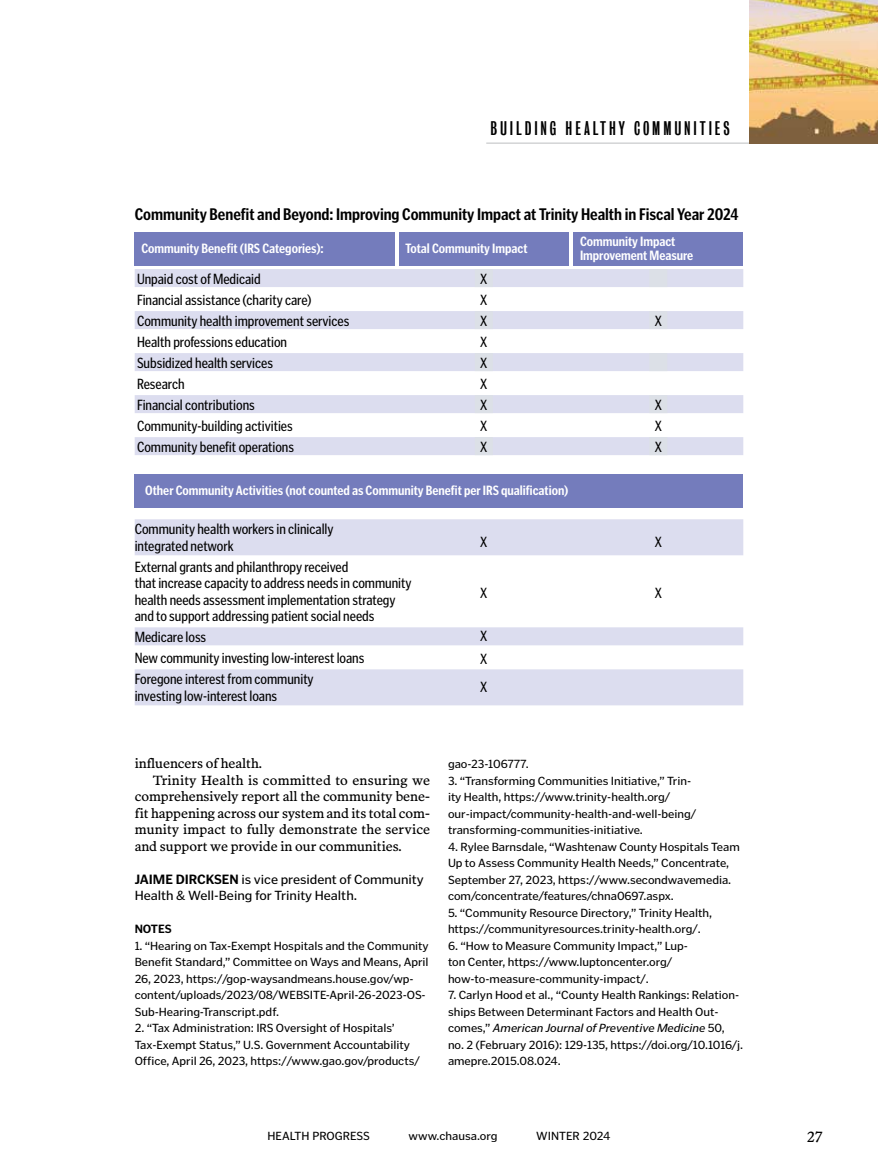
<style>
.page{position:relative;width:878px;height:1175px;background:#fff}
.page>*{position:absolute;margin:0;border:0;box-sizing:border-box;transform-origin:0 0}
.t1{font:18px "Bureau Grot Comp";letter-spacing:.16em;color:#000}
.t2{font:700 16.8px "Poynter Gothic Text Cond";color:#000}
.t3{font:15px/21px "Poynter Gothic Text Cond";color:#000}
.t4{font:15px "Poynter OS Text Three L";color:#000}
.t5{font:13.5px "Poynter OS Text Three L";letter-spacing:-.005em;color:#000}
.t6{font:700 13.5px/14.2px "Poynter Gothic Text Cond";color:#fff}
.t7{font:13.5px/16.5px "Poynter Gothic Text";letter-spacing:-.005em;color:#000}
.t8{font:13.5px "Poynter OS Text Three L";letter-spacing:.015em;color:#000}
.t9{font:12px/16.5px "Poynter Gothic Text";letter-spacing:-.005em;color:#000}
.t10{font:700 12px "Poynter Gothic Text";letter-spacing:-.005em;color:#000}
.s1{font-weight:700}
.s2{font-style:italic}
</style>
<div class="page">
<hr style="left:486px;top:143px;width:392px;height:1px;background:#bcbec0">
<img style="left:749px;top:0;width:129px;height:143px">
<div style="left:135px;top:232px;width:260px;height:34px;background:#747cbc"></div>
<div style="left:135px;top:474px;width:608px;height:33px;background:#747cbc"></div>
<div style="left:399px;top:232px;width:169px;height:34px;background:#747cbc"></div>
<div style="left:573px;top:232px;width:170px;height:34px;background:#747cbc"></div>
<div style="left:135px;top:269px;width:608px;height:18px;background:#dcddef"></div>
<div style="left:135px;top:311px;width:608px;height:18px;background:#dcddef"></div>
<div style="left:135px;top:353px;width:608px;height:18px;background:#dcddef"></div>
<div style="left:135px;top:395px;width:608px;height:18px;background:#dcddef"></div>
<div style="left:135px;top:437px;width:608px;height:18px;background:#dcddef"></div>
<div style="left:135px;top:519px;width:608px;height:36px;background:#dcddef"></div>
<div style="left:135px;top:627px;width:608px;height:18px;background:#dcddef"></div>
<div style="left:135px;top:669px;width:608px;height:36px;background:#dcddef"></div>
<div style="left:475px;top:269px;width:18px;height:18px;background:#dce0e7"></div>
<div style="left:475px;top:311px;width:18px;height:18px;background:#dce0e7"></div>
<div style="left:475px;top:353px;width:18px;height:18px;background:#dce0e7"></div>
<div style="left:475px;top:395px;width:18px;height:18px;background:#dce0e7"></div>
<div style="left:475px;top:437px;width:18px;height:18px;background:#dce0e7"></div>
<div style="left:649px;top:269px;width:18px;height:18px;background:#dce0e7"></div>
<div style="left:649px;top:311px;width:18px;height:18px;background:#dce0e7"></div>
<div style="left:649px;top:353px;width:18px;height:18px;background:#dce0e7"></div>
<div style="left:649px;top:395px;width:18px;height:18px;background:#dce0e7"></div>
<div style="left:649px;top:437px;width:18px;height:18px;background:#dce0e7"></div>
<h1 class="t1" style="left:490px;top:118px;width:241px">BUILDING HEALTHY COMMUNITIES</h1>
<h2 class="t2" style="left:135px;top:204px;width:605px">Community Benefit and Beyond: Improving Community Impact at Trinity Health in Fiscal Year 2024</h2>
<p class="t6" style="left:141px;top:241px;width:184px">Community Benefit (IRS Categories):</p>
<p class="t3" style="left:137px;top:268px;width:214px">Unpaid cost of Medicaid<br>Financial assistance (charity care)<br>Community health improvement services<br>Health professions education<br>Subsidized health services<br>Research<br>Financial contributions<br>Community-building activities<br>Community benefit operations</p>
<p class="t6" style="left:405px;top:242px;width:124px">Total Community Impact</p>
<p class="t6" style="left:580px;top:234px;width:115px">Community Impact<br>Improvement Measure</p>
<p class="t3" style="left:480px;top:268px;width:9px;text-align:justify">X X X X X X X X X</p>
<p class="t3" style="left:654px;top:310px;width:9px">X</p>
<p class="t3" style="left:654px;top:394px;width:9px;text-align:justify">X X X</p>
<p class="t6" style="left:145px;top:484px;width:425px">Other Community Activities (not counted as Community Benefit per IRS qualification)</p>
<p class="t3" style="left:135px;top:521px;width:200px;line-height:16.5px">Community health workers in clinically integrated network</p>
<p class="t3" style="left:135px;top:558px;width:278px;line-height:16.5px">External grants and philanthropy received<br>that increase capacity to address needs in community health needs assessment implementation strategy and to support addressing patient social needs</p>
<p class="t3" style="left:135px;top:627px;width:231px">Medicare loss<br>New community investing low-interest loans<br>Foregone interest from community</p>
<p class="t3" style="left:135px;top:685px;width:144px">investing low-interest loans</p>
<p class="t3" style="left:480px;top:531px;width:9px">X</p>
<p class="t3" style="left:480px;top:582px;width:9px">X</p>
<p class="t3" style="left:480px;top:625px;width:9px;line-height:22.5px">X<br>X</p>
<p class="t3" style="left:480px;top:676px;width:9px">X</p>
<p class="t3" style="left:654px;top:531px;width:9px">X</p>
<p class="t3" style="left:654px;top:582px;width:9px">X</p>
<p class="t5" style="left:135px;top:755px;width:129px">influencers of health.</p>
<p class="t8" style="left:153px;top:772px;width:279px">Trinity Health is committed to ensuring we</p>
<p class="t5" style="left:135px;top:788px;width:296px">comprehensively report all the community bene-</p>
<p class="t5" style="left:135px;top:805px;width:296px">fit happening across our system and its total com-</p>
<p class="t5" style="left:135px;top:821px;width:297px">munity impact to fully demonstrate the service</p>
<p class="t5" style="left:135px;top:838px;width:268px">and support we provide in our communities.</p>
<p class="t7" style="left:135px;top:871px;width:290px"><span class="s1">JAIME DIRCKSEN</span> is vice president of Community<br>Health &amp; Well-Being for Trinity Health.</p>
<p class="t10" style="left:135px;top:922px;width:38px">NOTES</p>
<p class="t9" style="left:135px;top:937px;width:295px">1. “Hearing on Tax-Exempt Hospitals and the Community Benefit Standard,” Committee on Ways and Means, April 26, 2023, https://gop-waysandmeans.house.gov/wp&shy;content/uploads/2023/08/WEBSITE-April-26-2023-OS-Sub-Hearing-Transcript.pdf.</p>
<p class="t9" style="left:135px;top:1020px;width:287px">2. “Tax Administration: IRS Oversight of Hospitals’<br>Tax-Exempt Status,” U.S. Government Accountability<br>Office, April 26, 2023, https://www.gao.gov/products/</p>
<p class="t9" style="left:448px;top:756px;width:82px">gao-23-106777.</p>
<p class="t9" style="left:448px;top:772px;width:250px">3. “Transforming Communities Initiative,” Trin&shy;ity Health, https://www.trinity-health.org/ our-impact/community-health-and-well-being/ transforming-communities-initiative.</p>
<p class="t9" style="left:448px;top:838px;width:293px">4. Rylee Barnsdale, “Washtenaw County Hospitals Team Up to Assess Community Health Needs,” Concentrate, September 27, 2023, https://www.secondwavemedia. com/concentrate/features/chna0697.aspx.</p>
<p class="t9" style="left:448px;top:904px;width:266px">5. “Community Resource Directory,” Trinity Health, https://communityresources.trinity-health.org/.</p>
<p class="t9" style="left:448px;top:937px;width:241px">6. “How to Measure Community Impact,” Lup&shy;ton Center, https://www.luptoncenter.org/ how-to-measure-community-impact/.</p>
<p class="t9" style="left:448px;top:987px;width:297px">7. Carlyn Hood et al., “County Health Rankings: Relation&shy;ships Between Determinant Factors and Health Out&shy;comes,” <span class="s2">American Journal of Preventive Medicine</span> 50, no. 2 (February 2016): 129-135, https://doi.org/10.1016/j. amepre.2015.08.024.</p>
<p class="t9" style="left:267px;top:1127px;width:104px">HEALTH PROGRESS</p>
<p class="t9" style="left:408px;top:1127px;width:90px">www.chausa.org</p>
<p class="t9" style="left:536px;top:1127px;width:76px">WINTER 2024</p>
<p class="t4" style="left:807px;top:1128px;width:17px">27</p>
</div>
